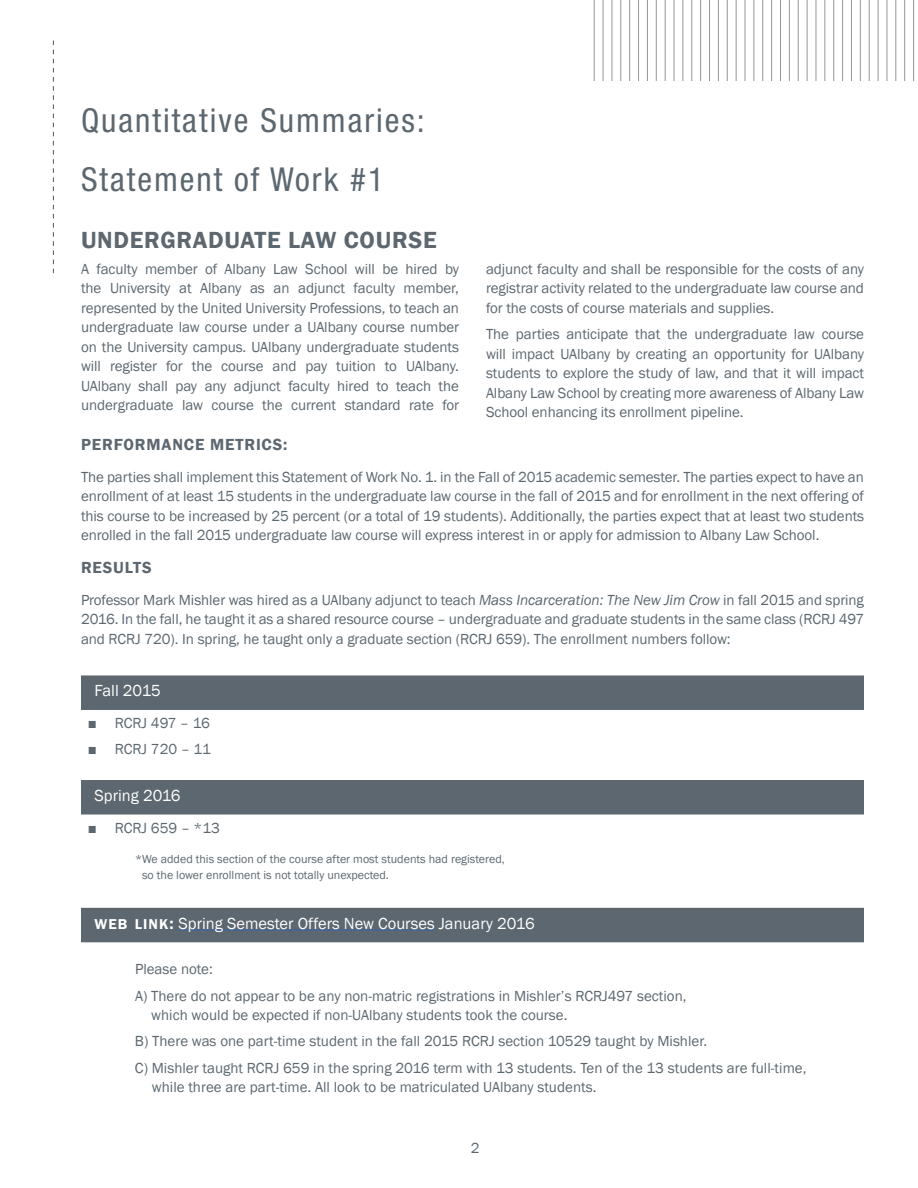
<style>
.page{position:relative;width:918px;height:1188px;background:#fff}
.page>*{position:absolute;margin:0;border:0;box-sizing:border-box;transform-origin:0 0}
.t1{font:condensed 33px/59.8px "Helvetica Neue LT Pro";letter-spacing:.06em;color:#5c676f}
.t2{font:600 24px "Franklin Gothic";letter-spacing:.03em;color:#5c676f}
.t3{font:16.5px "Franklin Gothic";color:#fff}
.t4{font:600 16.5px "Franklin Gothic";letter-spacing:.05em;color:#5c676f}
.t5{font:15px/19.5px "Franklin Gothic";color:#5c676f;text-align:justify}
.t6{font:12px/16.5px "Franklin Gothic";color:#5c676f}
.s1{font-style:italic}
.s2{font-weight:600;font-size:14.7px}
.s3{font-weight:600}
</style>
<div class="page">
<hr style="left:594px;top:0;width:1px;height:81px;background:#939598">
<hr style="left:603px;top:0;width:1px;height:81px;background:#939598">
<hr style="left:612px;top:0;width:1px;height:81px;background:#939598">
<hr style="left:621px;top:0;width:1px;height:81px;background:#939598">
<hr style="left:629px;top:0;width:1px;height:81px;background:#939598">
<hr style="left:638px;top:0;width:1px;height:81px;background:#939598">
<hr style="left:647px;top:0;width:1px;height:81px;background:#939598">
<hr style="left:656px;top:0;width:1px;height:81px;background:#939598">
<hr style="left:665px;top:0;width:1px;height:81px;background:#939598">
<hr style="left:674px;top:0;width:1px;height:81px;background:#939598">
<hr style="left:683px;top:0;width:1px;height:81px;background:#939598">
<hr style="left:692px;top:0;width:1px;height:81px;background:#939598">
<hr style="left:700px;top:0;width:1px;height:81px;background:#939598">
<hr style="left:709px;top:0;width:1px;height:81px;background:#939598">
<hr style="left:718px;top:0;width:1px;height:81px;background:#939598">
<hr style="left:727px;top:0;width:1px;height:81px;background:#939598">
<hr style="left:736px;top:0;width:1px;height:81px;background:#939598">
<hr style="left:745px;top:0;width:1px;height:81px;background:#939598">
<hr style="left:754px;top:0;width:1px;height:81px;background:#939598">
<hr style="left:762px;top:0;width:1px;height:81px;background:#939598">
<hr style="left:771px;top:0;width:1px;height:81px;background:#939598">
<hr style="left:780px;top:0;width:1px;height:81px;background:#939598">
<hr style="left:789px;top:0;width:1px;height:81px;background:#939598">
<hr style="left:798px;top:0;width:1px;height:81px;background:#939598">
<hr style="left:807px;top:0;width:1px;height:81px;background:#939598">
<hr style="left:816px;top:0;width:1px;height:81px;background:#939598">
<hr style="left:825px;top:0;width:1px;height:81px;background:#939598">
<hr style="left:833px;top:0;width:1px;height:81px;background:#939598">
<hr style="left:842px;top:0;width:1px;height:81px;background:#939598">
<hr style="left:851px;top:0;width:1px;height:81px;background:#939598">
<hr style="left:860px;top:0;width:1px;height:81px;background:#939598">
<hr style="left:869px;top:0;width:1px;height:81px;background:#939598">
<hr style="left:878px;top:0;width:1px;height:81px;background:#939598">
<hr style="left:887px;top:0;width:1px;height:81px;background:#939598">
<hr style="left:896px;top:0;width:1px;height:81px;background:#939598">
<hr style="left:904px;top:0;width:1px;height:81px;background:#939598">
<hr style="left:913px;top:0;width:1px;height:81px;background:#939598">
<svg style="left:53px;top:40px;width:1px;height:233px"></svg>
<div style="left:81px;top:675px;width:783px;height:35px;background:#5c676f"></div>
<div style="left:81px;top:780px;width:783px;height:35px;background:#5c676f"></div>
<div style="left:81px;top:908px;width:783px;height:34px;background:#5c676f"></div>
<hr style="left:179px;top:930px;width:256px;height:1px;background:#3866b0">
<h1 class="t1" style="left:81px;top:90px;width:345px">Quantitative Summaries:<br>Statement of Work #1</h1>
<h2 class="t2" style="left:81px;top:225px;width:357px">UNDERGRADUATE LAW COURSE</h2>
<p class="t5" style="left:81px;top:259px;width:380px">A faculty member of Albany Law School will be hired by the University at Albany as an adjunct faculty member, represented by the United University Professions, to teach an undergraduate law course under a UAlbany course number on the University campus. UAlbany undergraduate students will register for the course and pay tuition to UAlbany.<br>UAlbany shall pay any adjunct faculty hired to teach the undergraduate law course the current standard rate for</p>
<p class="t5" style="left:486px;top:259px;width:380px">adjunct faculty and shall be responsible for the costs of any registrar activity related to the undergraduate law course and for the costs of course materials and supplies.</p>
<p class="t5" style="left:486px;top:325px;width:380px">The parties anticipate that the undergraduate law course will impact UAlbany by creating an opportunity for UAlbany students to explore the study of law, and that it will impact Albany Law School by creating more awareness of Albany Law School enhancing its enrollment pipeline.</p>
<p class="t4" style="left:81px;top:434px;width:208px">PERFORMANCE METRICS:</p>
<p class="t5" style="left:81px;top:467px;width:785px">The parties shall implement this Statement of Work No. 1. in the Fall of 2015 academic semester. The parties expect to have an enrollment of at least 15 students in the undergraduate law course in the fall of 2015 and for enrollment in the next offering of this course to be increased by 25 percent (or a total of 19 students). Additionally, the parties expect that at least two students enrolled in the fall 2015 undergraduate law course will express interest in or apply for admission to Albany Law School.</p>
<p class="t4" style="left:81px;top:557px;width:72px">RESULTS</p>
<p class="t5" style="left:81px;top:590px;width:785px">Professor Mark Mishler was hired as a UAlbany adjunct to teach <span class="s1">Mass Incarceration: The New Jim Crow</span> in fall 2015 and spring 2016. In the fall, he taught it as a shared resource course – undergraduate and graduate students in the same class (RCRJ 497 and RCRJ 720). In spring, he taught only a graduate section (RCRJ 659). The enrollment numbers follow:</p>
<p class="t3" style="left:94px;top:681px;width:68px">Fall 2015</p>
<p class="t5" style="left:88px;top:714px;width:124px">■ RCRJ 497 – 16</p>
<p class="t5" style="left:88px;top:740px;width:125px">■ RCRJ 720 – 11</p>
<p class="t3" style="left:94px;top:785px;width:88px">Spring 2016</p>
<p class="t5" style="left:88px;top:818px;width:134px">■ RCRJ 659 – *13</p>
<p class="t6" style="left:142px;top:851px;width:364px;text-indent:-7px">*We added this section of the course after most students had registered, so the lower enrollment is not totally unexpected.</p>
<p class="t3" style="left:94px;top:913px;width:442px"><span class="s2">WEB LINK</span><span class="s3">:</span> Spring Semester Offers New Courses January 2016</p>
<p class="t5" style="left:135px;top:957px;width:553px;line-height:26.2px">Please note:<br>A) There do not appear to be any non-matric registrations in Mishler’s RCRJ497 section,</p>
<p class="t5" style="left:135px;top:1002px;width:673px;line-height:26.2px;text-align:left;text-indent:16px">which would be expected if non-UAlbany students took the course.<br>B) There was one part-time student in the fall 2015 RCRJ section 10529 taught by Mishler.<br>C) Mishler taught RCRJ 659 in the spring 2016 term with 13 students. Ten of the 13 students are full-time,</p>
<p class="t5" style="left:152px;top:1078px;width:446px">while three are part-time. All look to be matriculated UAlbany students.</p>
<p class="t5" style="left:471px;top:1139px;width:10px">2</p>
</div>
